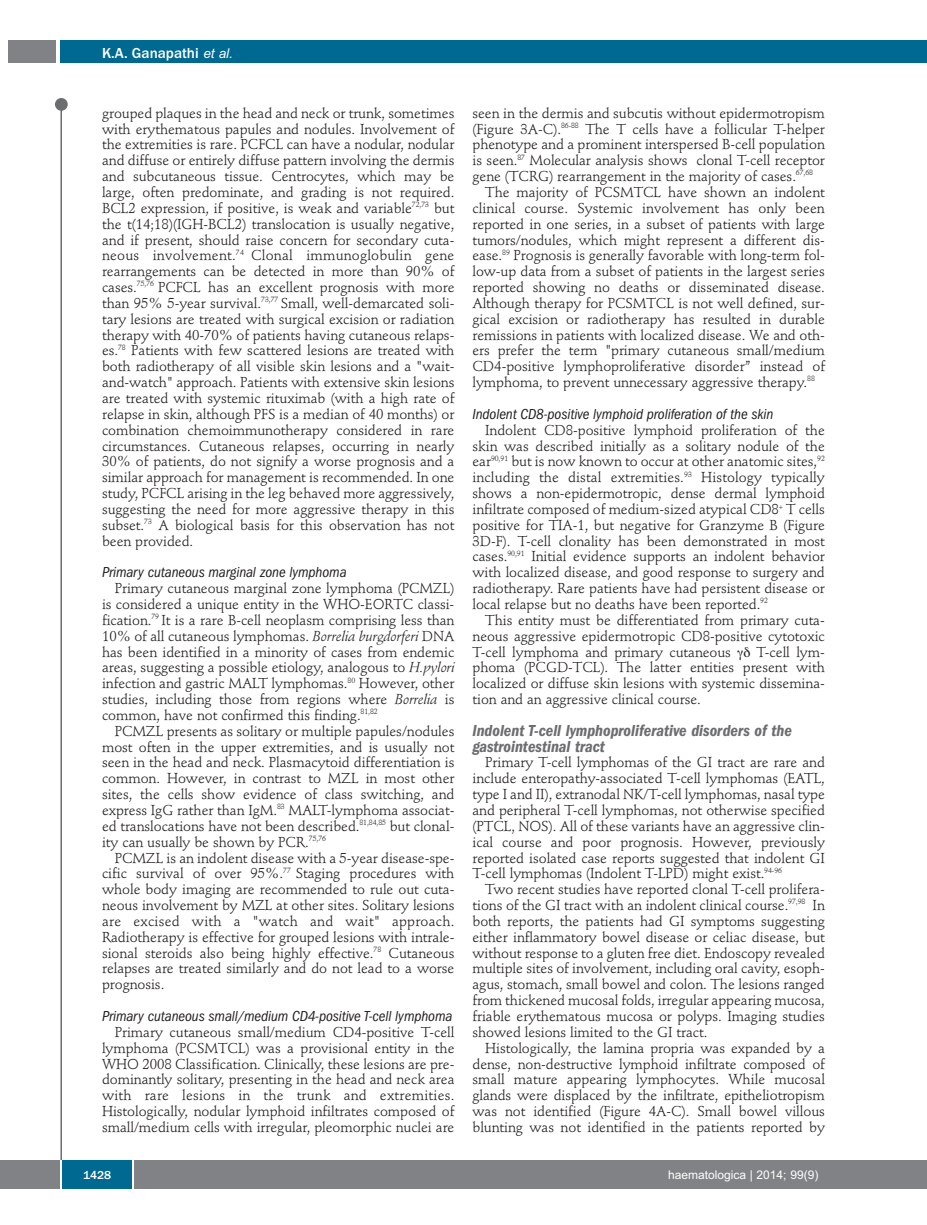
<style>
.page{position:relative;width:927px;height:1225px;background:#fff}
.page>*{position:absolute;margin:0;border:0;box-sizing:border-box;transform-origin:0 0}
.t1{font:italic 600 condensed 16.5px/15.9px "Franklin Gothic";color:#6c6d70}
.t2{font:italic condensed 15px "Franklin Gothic";letter-spacing:-.005em;color:#231f20}
.t3{font:500 15px "Franklin Gothic";color:#fff}
.t4{font:14.25px/15.9px "Stempel Schneidler";letter-spacing:-.005em;color:#231f20;text-align:justify}
.t5{font:12px "Arial";color:#fff}
.t6{font:500 12px "Franklin Gothic";color:#fff}
.s1{font-family:"Arial";font-weight:400;font-style:italic;font-size:13.5px}
.s2{font-style:italic}
</style>
<div class="page">
<div style="left:911px;top:40px;width:16px;height:22px;background:#006991"></div>
<div style="left:910px;top:1160px;width:17px;height:28px;background:#808285"></div>
<div style="left:55px;top:98px;width:13px;height:13px;background:#6c6d70;border-radius:50%"></div>
<hr style="left:60px;top:101px;width:2px;height:1061px;background:#6c6d70">
<div style="left:60px;top:40px;width:852px;height:22px;background:#006991"></div>
<div style="left:9px;top:40px;width:47px;height:22px;background:#808285"></div>
<div style="left:0;top:1160px;width:911px;height:28px;background:#808285"></div>
<div style="left:62px;top:1160px;width:71px;height:28px;background:#006991"></div>
<hr style="left:60px;top:1160px;width:2px;height:28px;background:#fff">
<svg style="left:133px;top:1160px;width:1px;height:28px"></svg>
<p class="t3" style="left:102px;top:44px;width:132px">K.A. Ganapathi <span class="s1">et al.</span></p>
<p class="t4" style="left:102px;top:106px;width:354px">grouped plaques in the head and neck or trunk, sometimes with erythematous papules and nodules. Involvement of the extremities is rare. PCFCL can have a nodular, nodular and diffuse or entirely diffuse pattern involving the dermis and subcutaneous tissue. Centrocytes, which may be large, often predominate, and grading is not required.<br>BCL2 expression, if positive, is weak and variable<sup>72,73</sup> but the t(14;18)(IGH-BCL2) translocation is usually negative, and if present, should raise concern for secondary cuta&shy;neous involvement.<sup>74</sup> Clonal immunoglobulin gene rearrangements can be detected in more than 90% of cases.<sup>75,76</sup> PCFCL has an excellent prognosis with more than 95% 5-year survival.<sup>73,77</sup> Small, well-demarcated soli&shy;tary lesions are treated with surgical excision or radiation therapy with 40-70% of patients having cutaneous relaps&shy;es.<sup>78</sup> Patients with few scattered lesions are treated with both radiotherapy of all visible skin lesions and a "wait&shy;and-watch" approach. Patients with extensive skin lesions are treated with systemic rituximab (with a high rate of relapse in skin, although PFS is a median of 40 months) or combination chemoimmunotherapy considered in rare circumstances. Cutaneous relapses, occurring in nearly 30% of patients, do not signify a worse prognosis and a similar approach for management is recommended. In one study, PCFCL arising in the leg behaved more aggressively, suggesting the need for more aggressive therapy in this subset.<sup>73</sup> A biological basis for this observation has not been provided.</p>
<p class="t2" style="left:102px;top:567px;width:246px">Primary cutaneous marginal zone lymphoma</p>
<p class="t4" style="left:102px;top:581px;width:354px;text-indent:13px">Primary cutaneous marginal zone lymphoma (PCMZL) is considered a unique entity in the WHO-EORTC classi&shy;fication.<sup>79</sup> It is a rare B-cell neoplasm comprising less than 10% of all cutaneous lymphomas. <span class="s2">Borrelia burgdorferi</span> DNA has been identified in a minority of cases from endemic areas, suggesting a possible etiology, analogous to <span class="s2">H.pylori </span>infection and gastric MALT lymphomas.<sup>80</sup> However, other studies, including those from regions where <span class="s2">Borrelia</span> is common, have not confirmed this finding.<sup>81,82</sup></p>
<p class="t4" style="left:102px;top:724px;width:354px;text-indent:13px">PCMZL presents as solitary or multiple papules/nodules most often in the upper extremities, and is usually not seen in the head and neck. Plasmacytoid differentiation is common. However, in contrast to MZL in most other sites, the cells show evidence of class switching, and express IgG rather than IgM.<sup>83</sup> MALT-lymphoma associat&shy;ed translocations have not been described.<sup>81,84,85</sup> but clonal&shy;ity can usually be shown by PCR.<sup>75,76</sup></p>
<p class="t4" style="left:102px;top:851px;width:354px;text-indent:13px">PCMZL is an indolent disease with a 5-year disease-spe&shy;cific survival of over 95%.<sup>77</sup> Staging procedures with whole body imaging are recommended to rule out cuta&shy;neous involvement by MZL at other sites. Solitary lesions are excised with a "watch and wait" approach.<br>Radiotherapy is effective for grouped lesions with intrale&shy;sional steroids also being highly effective.<sup>78</sup> Cutaneous relapses are treated similarly and do not lead to a worse prognosis.</p>
<p class="t2" style="left:102px;top:1011px;width:352px">Primary cutaneous small/medium CD4-positive T-cell lymphoma</p>
<p class="t4" style="left:102px;top:1025px;width:354px;text-indent:13px">Primary cutaneous small/medium CD4-positive T-cell lymphoma (PCSMTCL) was a provisional entity in the WHO 2008 Classification. Clinically, these lesions are pre&shy;dominantly solitary, presenting in the head and neck area with rare lesions in the trunk and extremities.<br>Histologically, nodular lymphoid infiltrates composed of small/medium cells with irregular, pleomorphic nuclei are</p>
<p class="t4" style="left:472px;top:106px;width:354px">seen in the dermis and subcutis without epidermotropism</p>
<p class="t4" style="left:472px;top:122px;width:354px">(Figure 3A-C).<sup>86-88</sup> The T cells have a follicular T-helper</p>
<p class="t4" style="left:472px;top:138px;width:354px">phenotype and a prominent interspersed B-cell population</p>
<p class="t4" style="left:472px;top:154px;width:354px">is seen.<sup>87</sup> Molecular analysis shows clonal T-cell receptor</p>
<p class="t4" style="left:472px;top:170px;width:342px">gene (TCRG) rearrangement in the majority of cases.<sup>67,68</sup></p>
<p class="t4" style="left:485px;top:185px;width:341px">The majority of PCSMTCL have shown an indolent</p>
<p class="t4" style="left:472px;top:201px;width:354px">clinical course. Systemic involvement has only been</p>
<p class="t4" style="left:472px;top:217px;width:354px">reported in one series, in a subset of patients with large</p>
<p class="t4" style="left:472px;top:233px;width:354px">tumors/nodules, which might represent a different dis-</p>
<p class="t4" style="left:472px;top:249px;width:354px">ease.<sup>89</sup> Prognosis is generally favorable with long-term fol-</p>
<p class="t4" style="left:472px;top:265px;width:354px">low-up data from a subset of patients in the largest series</p>
<p class="t4" style="left:472px;top:280px;width:354px">reported showing no deaths or disseminated disease.</p>
<p class="t4" style="left:472px;top:296px;width:354px">Although therapy for PCSMTCL is not well defined, sur-</p>
<p class="t4" style="left:472px;top:312px;width:354px">gical excision or radiotherapy has resulted in durable</p>
<p class="t4" style="left:472px;top:328px;width:354px">remissions in patients with localized disease. We and oth-</p>
<p class="t4" style="left:472px;top:344px;width:354px">ers prefer the term "primary cutaneous small/medium</p>
<p class="t4" style="left:472px;top:360px;width:354px">CD4-positive lymphoproliferative disorder” instead of</p>
<p class="t4" style="left:472px;top:376px;width:344px">lymphoma, to prevent unnecessary aggressive therapy.<sup>88</sup></p>
<p class="t2" style="left:472px;top:409px;width:302px">Indolent CD8-positive lymphoid proliferation of the skin</p>
<p class="t4" style="left:472px;top:423px;width:354px;text-indent:13px">Indolent CD8-positive lymphoid proliferation of the skin was described initially as a solitary nodule of the ear<sup>90,91</sup> but is now known to occur at other anatomic sites,<sup>92 </sup>including the distal extremities.<sup>93</sup> Histology typically shows a non-epidermotropic, dense dermal lymphoid infiltrate composed of medium-sized atypical CD8<sup>+</sup> T cells positive for TIA-1, but negative for Granzyme B (Figure 3D-F). T-cell clonality has been demonstrated in most cases.<sup>90,91</sup> Initial evidence supports an indolent behavior with localized disease, and good response to surgery and radiotherapy. Rare patients have had persistent disease or local relapse but no deaths have been reported.<sup>92</sup></p>
<p class="t4" style="left:472px;top:613px;width:354px;text-indent:13px">This entity must be differentiated from primary cuta&shy;neous aggressive epidermotropic CD8-positive cytotoxic T-cell lymphoma and primary cutaneous</p>
<p class="t4" style="left:472px;top:645px;width:354px;text-indent:284px">T-cell lym&shy;phoma (PCGD-TCL). The latter entities present with localized or diffuse skin lesions with systemic dissemina&shy;tion and an aggressive clinical course.</p>
<p class="t1" style="left:472px;top:723px;width:321px">Indolent T-cell lymphoproliferative disorders of the gastrointestinal tract</p>
<p class="t4" style="left:472px;top:756px;width:354px;text-indent:13px">Primary T-cell lymphomas of the GI tract are rare and include enteropathy-associated T-cell lymphomas (EATL, type I and II), extranodal NK/T-cell lymphomas, nasal type and peripheral T-cell lymphomas, not otherwise specified (PTCL, NOS). All of these variants have an aggressive clin&shy;ical course and poor prognosis. However, previously reported isolated case reports suggested that indolent GI T-cell lymphomas (Indolent T-LPD) might exist.<sup>94-96</sup></p>
<p class="t4" style="left:472px;top:882px;width:354px;text-indent:13px">Two recent studies have reported clonal T-cell prolifera&shy;tions of the GI tract with an indolent clinical course.<sup>97,98</sup> In both reports, the patients had GI symptoms suggesting either inflammatory bowel disease or celiac disease, but without response to a gluten free diet. Endoscopy revealed multiple sites of involvement, including oral cavity, esoph&shy;agus, stomach, small bowel and colon. The lesions ranged from thickened mucosal folds, irregular appearing mucosa, friable erythematous mucosa or polyps. Imaging studies showed lesions limited to the GI tract.</p>
<p class="t4" style="left:472px;top:1041px;width:354px;text-indent:13px">Histologically, the lamina propria was expanded by a dense, non-destructive lymphoid infiltrate composed of small mature appearing lymphocytes. While mucosal glands were displaced by the infiltrate, epitheliotropism was not identified (Figure 4A-C). Small bowel villous blunting was not identified in the patients reported by</p>
<p class="t6" style="left:83px;top:1167px;width:30px">1428</p>
<p class="t5" style="left:668px;top:1167px;width:152px">haematologica | 2014; 99(9)</p>
</div>
